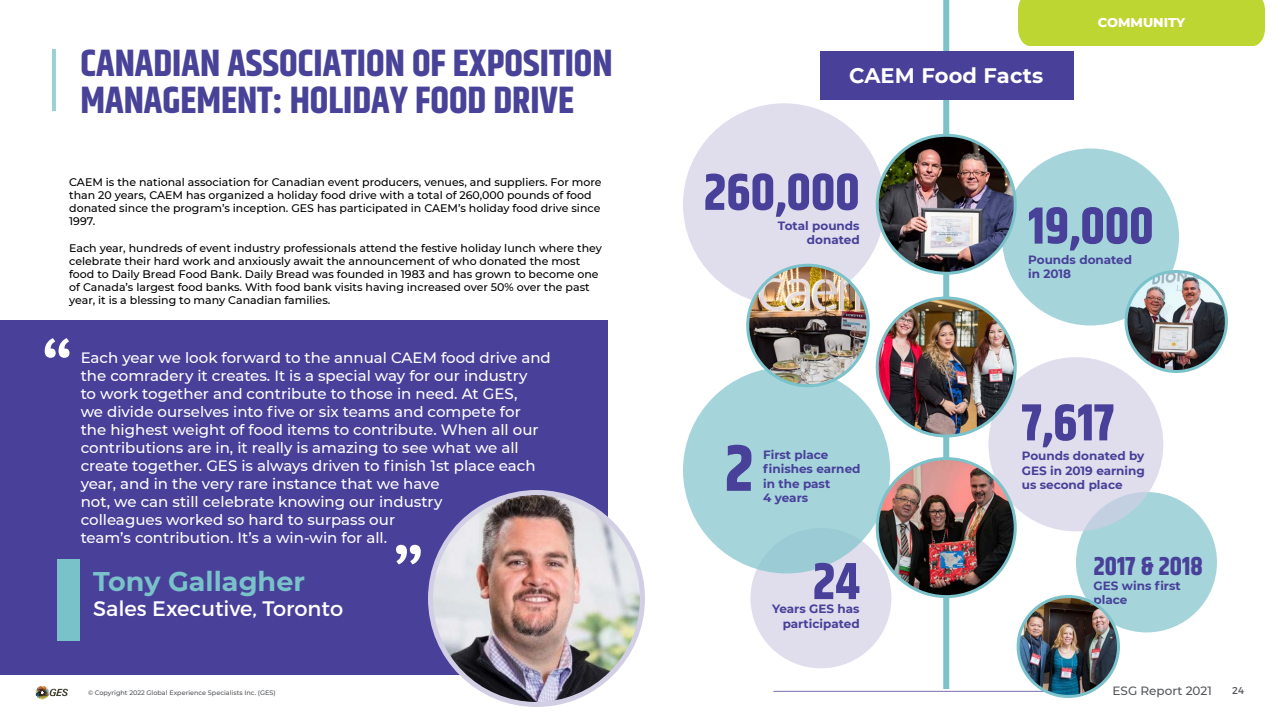
<style>
.page{position:relative;width:1280px;height:720px;background:#fff}
.page>*{position:absolute;margin:0;border:0;box-sizing:border-box;transform-origin:0 0}
.t1{font:700 66px "Khand";color:#484099}
.t2{font:700 52px "Khand";color:#484099}
.t3{font:700 38px/37px "Khand";color:#484299}
.t4{font:700 27px "Montserrat";color:#7ac2c9}
.t5{font:700 26px "Khand";color:#484099}
.t6{font:21px "Montserrat";color:#fff}
.t7{font:700 21px "Montserrat";letter-spacing:.01em;color:#fff}
.t8{font:500 15px/18px "Montserrat";color:#fff}
.t9{font:800 13px "Montserrat";color:#fff}
.t10{font:700 12px/14.4px "Montserrat";color:#484099}
.t11{font:500 12px "Montserrat";color:#54565a}
.t12{font:500 11px/13.2px "Montserrat";color:#000}
.t13{font:10px "Montserrat";color:#54565a}
.t14{font:500 6.5px "Montserrat";color:#54565a}
</style>
<div class="page">
<hr style="left:773px;top:691px;width:303px;height:1px;background:#7670b1">
<svg style="left:36px;top:686px;width:32px;height:13px"></svg>
<hr style="left:52px;top:49px;width:4px;height:62px;background:#9cd0d6">
<div style="left:1018px;top:0;width:247px;height:46px;background:#bed631"></div>
<div style="left:683px;top:103px;width:202px;height:202px;background:#e0deed;border-radius:50%"></div>
<div style="left:943px;top:0;width:6px;height:689px;background:#7bc2ca"></div>
<div style="left:1076px;top:492px;width:141px;height:140px;background:#a5d5db;border-radius:50%"></div>
<div style="left:750px;top:528px;width:141px;height:140px;background:#e0deed;border-radius:50%"></div>
<div style="left:683px;top:367px;width:207px;height:206px;background:#a5d5db;border-radius:50%"></div>
<div style="left:988px;top:357px;width:175px;height:174px;background:#e0deed;border-radius:50%"></div>
<div style="left:1002px;top:148px;width:177px;height:178px;background:#a5d5db;border-radius:50%"></div>
<img style="left:877px;top:135px;width:138px;height:138px;border-radius:69px">
<div style="left:876px;top:134px;width:141px;height:141px;border:3px solid #7bc2ca;border-radius:50%"></div>
<img style="left:877px;top:298px;width:138px;height:138px;border-radius:69px">
<div style="left:876px;top:296px;width:141px;height:142px;border:3px solid #7bc2ca;border-radius:50%"></div>
<img style="left:877px;top:459px;width:138px;height:138px;border-radius:69px">
<div style="left:876px;top:457px;width:141px;height:141px;border:3px solid #7bc2ca;border-radius:50%"></div>
<img style="left:1126px;top:272px;width:100px;height:100px;border-radius:50px">
<div style="left:1125px;top:270px;width:103px;height:103px;border:3px solid #7bc2ca;border-radius:50%"></div>
<img style="left:748px;top:265px;width:120px;height:121px;border-radius:60px">
<div style="left:746px;top:264px;width:124px;height:123px;border:3px solid #7bc2ca;border-radius:50%"></div>
<img style="left:1018px;top:596px;width:100px;height:100px;border-radius:50px">
<div style="left:1017px;top:595px;width:103px;height:103px;border:3px solid #7bc2ca;border-radius:50%"></div>
<div style="left:820px;top:52px;width:253px;height:48px;background:#484099"></div>
<div style="left:0;top:320px;width:608px;height:355px;background:#484099"></div>
<svg style="left:45px;top:338px;width:24px;height:20px"></svg>
<svg style="left:396px;top:545px;width:25px;height:19px"></svg>
<div style="left:57px;top:559px;width:22px;height:82px;background:#7ac2c9"></div>
<img style="left:430px;top:492px;width:212px;height:212px;border-radius:106px">
<div style="left:428px;top:490px;width:217px;height:217px;border:5px solid #d2cfe5;border-radius:50%"></div>
<h3 class="t3" style="left:81px;top:47px;width:534px">CANADIAN ASSOCIATION OF EXPOSITION<br>MANAGEMENT: HOLIDAY FOOD DRIVE</h3>
<p class="t12" style="left:69px;top:175px;width:534px">CAEM is the national association for Canadian event producers, venues, and suppliers. For more than 20 years, CAEM has organized a holiday food drive with a total of 260,000 pounds of food donated since the program’s inception. GES has participated in CAEM’s holiday food drive since 1997.</p>
<p class="t12" style="left:69px;top:241px;width:534px">Each year, hundreds of event industry professionals attend the festive holiday lunch where they celebrate their hard work and anxiously await the announcement of who donated the most food to Daily Bread Food Bank. Daily Bread was founded in 1983 and has grown to become one of Canada’s largest food banks. With food bank visits having increased over 50% over the past year, it is a blessing to many Canadian families.</p>
<p class="t8" style="left:81px;top:348px;width:472px">Each year we look forward to the annual CAEM food drive and the comradery it creates. It is a special way for our industry<br>to work together and contribute to those in need. At GES,<br>we divide ourselves into five or six teams and compete for<br>the highest weight of food items to contribute. When all our contributions are in, it really is amazing to see what we all create together. GES is always driven to finish 1st place each year, and in the very rare instance that we have<br>not, we can still celebrate knowing our industry<br>colleagues worked so hard to surpass our<br>team’s contribution. It’s a win-win for all.</p>
<h3 class="t4" style="left:93px;top:562px;width:214px">Tony Gallagher</h3>
<h3 class="t6" style="left:93px;top:595px;width:252px">Sales Executive, Toronto</h3>
<h3 class="t7" style="left:849px;top:61px;width:196px">CAEM Food Facts</h3>
<p class="t9" style="left:1098px;top:13px;width:89px">COMMUNITY</p>
<h2 class="t2" style="left:704px;top:155px;width:158px">260,000</h2>
<p class="t10" style="left:778px;top:218px;width:83px;text-align:right">Total pounds donated</p>
<h1 class="t1" style="left:725px;top:421px;width:31px">2</h1>
<p class="t10" style="left:763px;top:447px;width:99px">First place finishes earned in the past<br>4 years</p>
<h2 class="t2" style="left:813px;top:544px;width:49px">24</h2>
<p class="t10" style="left:772px;top:601px;width:89px;text-align:right">Years GES has participated</p>
<h2 class="t2" style="left:1028px;top:189px;width:127px">19,000</h2>
<p class="t10" style="left:1028px;top:252px;width:105px">Pounds donated in 2018</p>
<h2 class="t2" style="left:1022px;top:386px;width:94px">7,617</h2>
<p class="t10" style="left:1022px;top:448px;width:125px;text-align:justify">Pounds donated by GES in 2019 earning us second place</p>
<h3 class="t5" style="left:1094px;top:548px;width:111px">2017 &amp; 2018</h3>
<p class="t10" style="left:1094px;top:578px;width:89px">GES wins first place</p>
<p class="t14" style="left:88px;top:688px;width:189px">© Copyright 2022 Global Experience Specialists Inc. (GES)</p>
<p class="t11" style="left:1113px;top:682px;width:101px">ESG Report 2021</p>
<p class="t13" style="left:1232px;top:684px;width:13px">24</p>
</div>
